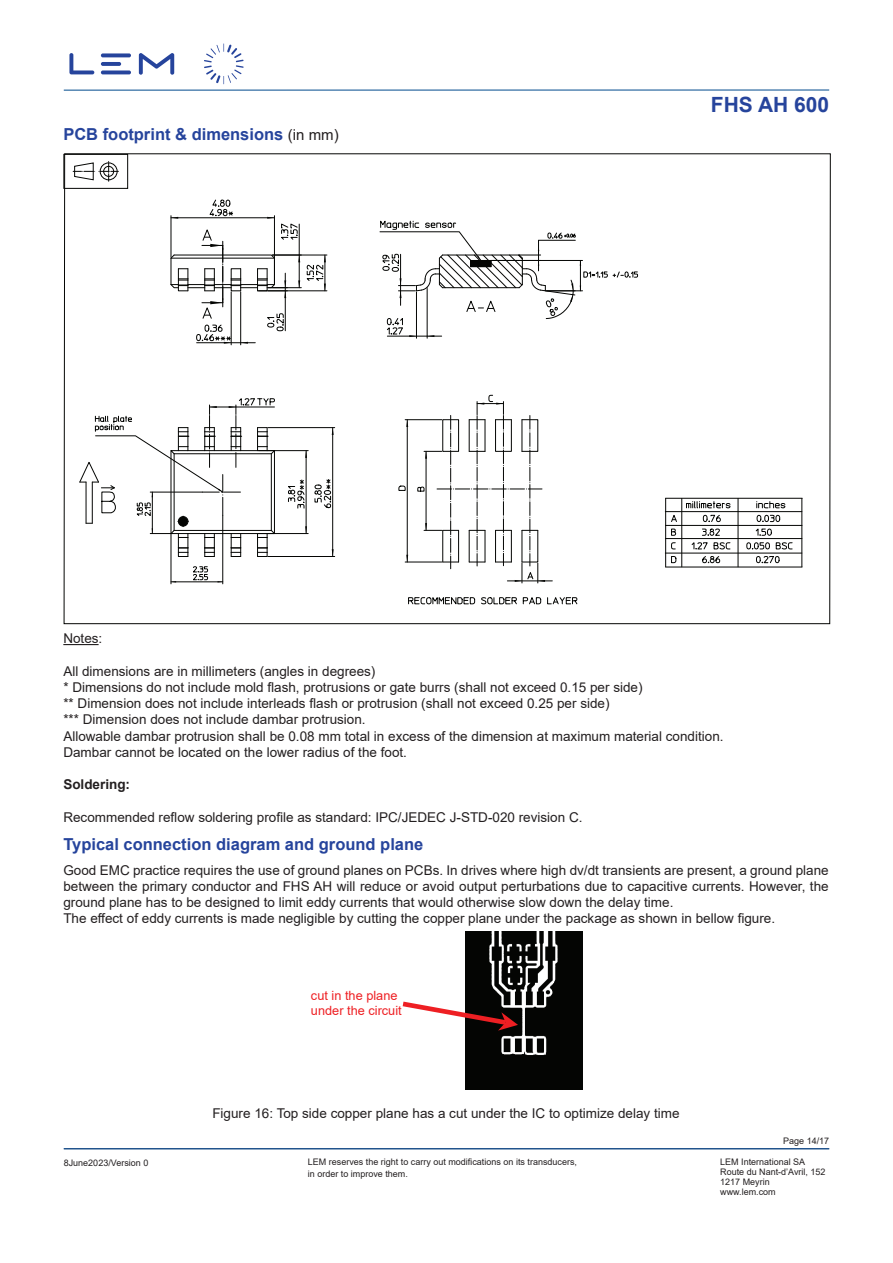
<style>
.page{position:relative;width:893px;height:1263px;background:#fff}
.page>*{position:absolute;margin:0;border:0;box-sizing:border-box;transform-origin:0 0}
.t1{font:700 21px "Arial";color:#26449c}
.t2{font:700 16.5px "Arial";color:#26449c}
.t3{font:13.5px/16.2px "Arial";color:#231f20}
.t4{font:700 13.5px "Arial";color:#231f20}
.t5{font:12.75px/14.5px "Arial";color:#ee1f23}
.t6{font:9px/9.8px "Arial";color:#231f20}
.s1{font-weight:400;font-size:15px;color:#231f20}
</style>
<div class="page">
<hr style="left:64px;top:1148px;width:765px;height:1px;background:#124885">
<hr style="left:64px;top:90px;width:765px;height:1px;background:#004a8d">
<svg style="left:69px;top:53px;width:105px;height:22px"></svg>
<svg style="left:204px;top:44px;width:40px;height:40px"></svg>
<hr style="left:63px;top:644px;width:36px;height:1px;background:#231f20">
<svg style="left:63px;top:153px;width:768px;height:471px"></svg>
<svg style="left:63px;top:154px;width:65px;height:35px"></svg>
<img style="left:701px;top:193px;width:7px;height:20px">
<svg style="left:708px;top:193px;width:64px;height:40px"></svg>
<hr style="left:427px;top:288px;width:1px;height:50px;background:#040503">
<hr style="left:416px;top:292px;width:1px;height:46px;background:#040503">
<svg style="left:380px;top:219px;width:258px;height:118px"></svg>
<hr style="left:332px;top:428px;width:1px;height:128px;background:#040503">
<hr style="left:268px;top:556px;width:67px;height:1px;background:#040503">
<hr style="left:268px;top:427px;width:67px;height:1px;background:#040503">
<svg style="left:314px;top:479px;width:17px;height:29px"></svg>
<hr style="left:306px;top:451px;width:1px;height:82px;background:#040503">
<hr style="left:259px;top:533px;width:49px;height:1px;background:#040503">
<hr style="left:259px;top:450px;width:49px;height:1px;background:#040503">
<svg style="left:305px;top:451px;width:2px;height:7px"></svg>
<svg style="left:305px;top:526px;width:2px;height:7px"></svg>
<svg style="left:287px;top:480px;width:18px;height:29px"></svg>
<hr style="left:171px;top:582px;width:52px;height:1px;background:#040503">
<hr style="left:222px;top:515px;width:1px;height:69px;background:#040503">
<hr style="left:171px;top:533px;width:1px;height:51px;background:#040503">
<svg style="left:192px;top:566px;width:16px;height:14px"></svg>
<hr style="left:240px;top:292px;width:1px;height:53px;background:#040503">
<hr style="left:231px;top:292px;width:1px;height:53px;background:#040503">
<hr style="left:268px;top:291px;width:59px;height:1px;background:#040503">
<hr style="left:272px;top:255px;width:55px;height:1px;background:#040503">
<svg style="left:170px;top:199px;width:156px;height:145px"></svg>
<hr style="left:801px;top:498px;width:1px;height:69px;background:#040503">
<hr style="left:738px;top:498px;width:1px;height:69px;background:#040503">
<hr style="left:681px;top:498px;width:1px;height:69px;background:#040503">
<hr style="left:666px;top:498px;width:136px;height:1px;background:#040503">
<hr style="left:665px;top:511px;width:137px;height:1px;background:#040503">
<hr style="left:665px;top:567px;width:137px;height:1px;background:#040503">
<hr style="left:665px;top:553px;width:137px;height:1px;background:#040503">
<hr style="left:665px;top:538px;width:137px;height:1px;background:#040503">
<hr style="left:407px;top:420px;width:1px;height:142px;background:#040503">
<hr style="left:405px;top:419px;width:37px;height:1px;background:#040503">
<hr style="left:405px;top:562px;width:37px;height:1px;background:#040503">
<svg style="left:398px;top:485px;width:8px;height:6px"></svg>
<hr style="left:507px;top:581px;width:45px;height:1px;background:#040503">
<svg style="left:417px;top:395px;width:128px;height:188px"></svg>
<hr style="left:665px;top:498px;width:1px;height:69px;background:#040503">
<hr style="left:665px;top:525px;width:137px;height:1px;background:#040503">
<svg style="left:79px;top:397px;width:196px;height:160px"></svg>
<svg style="left:408px;top:596px;width:67px;height:9px"></svg>
<svg style="left:481px;top:597px;width:36px;height:7px"></svg>
<svg style="left:523px;top:596px;width:18px;height:8px"></svg>
<svg style="left:547px;top:596px;width:31px;height:8px"></svg>
<svg style="left:686px;top:501px;width:45px;height:7px"></svg>
<svg style="left:756px;top:502px;width:30px;height:6px"></svg>
<svg style="left:671px;top:514px;width:6px;height:8px"></svg>
<svg style="left:703px;top:515px;width:18px;height:7px"></svg>
<svg style="left:756px;top:515px;width:24px;height:7px"></svg>
<svg style="left:671px;top:528px;width:5px;height:8px"></svg>
<svg style="left:755px;top:528px;width:17px;height:8px"></svg>
<svg style="left:671px;top:542px;width:5px;height:7px"></svg>
<svg style="left:691px;top:528px;width:39px;height:22px"></svg>
<svg style="left:746px;top:542px;width:24px;height:7px"></svg>
<svg style="left:776px;top:542px;width:17px;height:7px"></svg>
<svg style="left:671px;top:556px;width:5px;height:7px"></svg>
<svg style="left:702px;top:556px;width:18px;height:7px"></svg>
<svg style="left:756px;top:556px;width:24px;height:7px"></svg>
<img style="left:465px;top:932px;width:118px;height:158px">
<svg style="left:403px;top:1001px;width:115px;height:29px"></svg>
<p class="t2" style="left:63px;top:123px;width:277px">PCB footprint &amp; dimensions <span class="s1">(in mm)</span></p>
<h1 class="t1" style="left:711px;top:90px;width:120px">FHS AH 600</h1>
<p class="t3" style="left:63px;top:630px;width:41px">Notes:</p>
<p class="t3" style="left:63px;top:663px;width:662px">All dimensions are in millimeters (angles in degrees)<br>* Dimensions do not include mold flash, protrusions or gate burrs (shall not exceed 0.15 per side)<br>** Dimension does not include interleads flash or protrusion (shall not exceed 0.25 per side)<br>*** Dimension does not include dambar protrusion.<br>Allowable dambar protrusion shall be 0.08 mm total in excess of the dimension at maximum material condition.<br>Dambar cannot be located on the lower radius of the foot.</p>
<p class="t4" style="left:63px;top:775px;width:68px">Soldering:</p>
<p class="t3" style="left:63px;top:809px;width:521px">Recommended reflow soldering profile as standard: IPC/JEDEC J-STD-020 revision C.</p>
<p class="t2" style="left:63px;top:832px;width:362px">Typical connection diagram and ground plane</p>
<p class="t3" style="left:63px;top:862px;width:767px">Good EMC practice requires the use of ground planes on PCBs. In drives where high dv/dt transients are present, a ground plane between the primary conductor and FHS AH will reduce or avoid output perturbations due to capacitive currents. However, the ground plane has to be designed to limit eddy currents that would otherwise slow down the delay time.<br>The effect of eddy currents is made negligible by cutting the copper plane under the package as shown in bellow figure.</p>
<p class="t5" style="left:311px;top:988px;width:92px">cut in the plane under the circuit</p>
<p class="t3" style="left:212px;top:1105px;width:469px">Figure 16: Top side copper plane has a cut under the IC to optimize delay time</p>
<p class="t6" style="left:783px;top:1135px;width:48px">Page 14/17</p>
<p class="t6" style="left:308px;top:1156px;width:271px;line-height:11.2px">LEM reserves the right to carry out modifications on its transducers, in order to improve them.</p>
<p class="t6" style="left:64px;top:1158px;width:86px">8June2023/Version 0</p>
<p class="t6" style="left:720px;top:1157px;width:107px">LEM International SA<br>Route du Nant-d’Avril, 152<br>1217 Meyrin www.lem.com</p>
</div>
